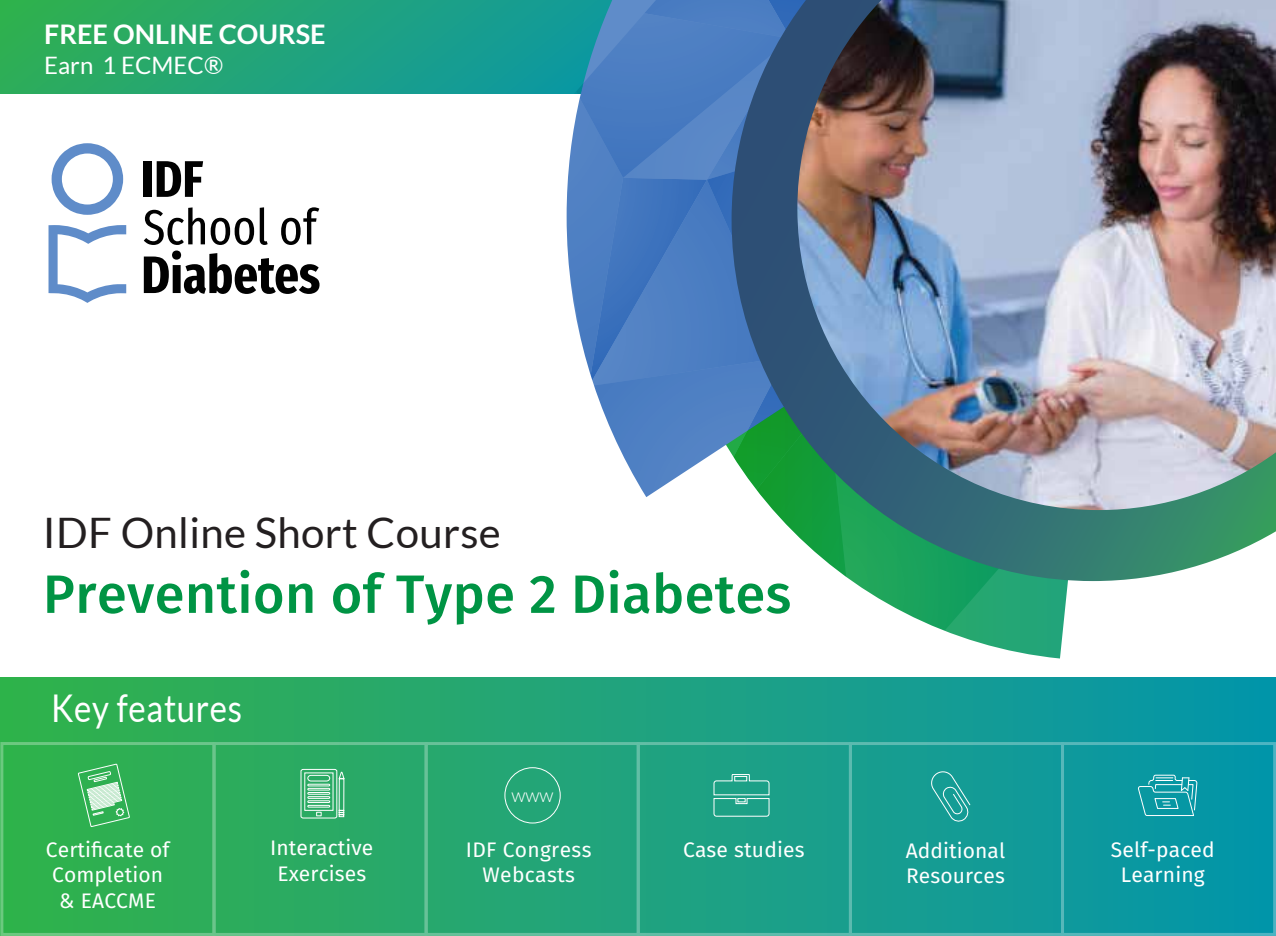
<style>
.page{position:relative;width:1276px;height:936px;background:#fff}
.page>*{position:absolute;margin:0;border:0;box-sizing:border-box;transform-origin:0 0}
.t1{font:500 54px "Fira Sans";letter-spacing:.01em;color:#009444}
.t2{font:42px "Lato";letter-spacing:.01em;color:#231f20}
.t3{font:38.1px "Lato";letter-spacing:.02em;color:#fff;scale:.86 1}
.t4{font:700 27px "Lato";color:#fff}
.t5{font:24px "Lato";color:#fff}
.t6{font:21px/25.2px "Fira Sans";letter-spacing:.005em;color:#fff;text-align:center}
.t7{font:300 19.2px "Lato";color:#fff}
</style>
<div class="page">
<div style="left:0;top:677px;width:1276px;height:258px;background:linear-gradient(to right,#36b24d,#0995ad)"></div>
<svg style="left:0;top:0;width:364px;height:94px;background:#26a86b"></svg>
<svg style="left:1029px;top:581px;width:66px;height:77px"></svg>
<svg style="left:861px;top:581px;width:168px;height:74px"></svg>
<svg style="left:364px;top:0;width:367px;height:357px"></svg>
<svg style="left:644px;top:357px;width:87px;height:140px"></svg>
<svg style="left:364px;top:336px;width:280px;height:157px"></svg>
<svg style="left:731px;top:0;width:545px;height:581px;background:#4b8a88"></svg>
<img style="left:797px;top:0;width:479px;height:510px">
<svg style="left:49px;top:225px;width:77px;height:78px"></svg>
<svg style="left:52px;top:143px;width:71px;height:72px"></svg>
<div style="left:144px;top:161px;width:8px;height:36px;background:#010101"></div>
<svg style="left:157px;top:161px;width:46px;height:36px"></svg>
<svg style="left:144px;top:207px;width:175px;height:87px"></svg>
<svg style="left:930px;top:770px;width:41px;height:52px;background:#2ca59e"></svg>
<svg style="left:1137px;top:758px;width:60px;height:58px;background:#26a4ad"></svg>
<svg style="left:300px;top:767px;width:45px;height:51px;background:#6ec595"></svg>
<svg style="left:78px;top:763px;width:52px;height:69px;background:#60c27b"></svg>
<svg style="left:713px;top:774px;width:57px;height:42px;background:#3aad96"></svg>
<div style="left:504px;top:767px;width:56px;height:56px;border:1px solid #fff;border-radius:50%"></div>
<p class="t4" style="left:44px;top:18px;width:283px">FREE ONLINE COURSE</p>
<p class="t5" style="left:44px;top:52px;width:180px">Earn 1 ECMEC®</p>
<h2 class="t2" style="left:43px;top:509px;width:459px">IDF Online Short Course</h2>
<h1 class="t1" style="left:43px;top:550px;width:750px">Prevention of Type 2 Diabetes</h1>
<h3 class="t3" style="left:51px;top:687px;width:224px">Key features</h3>
<p class="t6" style="left:46px;top:838px;width:125px">Certificate of<br>Completion &amp; EACCME</p>
<p class="t7" style="left:511px;top:785px;width:44px">www</p>
<p class="t6" style="left:270px;top:837px;width:105px">Interactive</p>
<p class="t6" style="left:683px;top:838px;width:123px">Case studies</p>
<p class="t6" style="left:277px;top:862px;width:90px">Exercises</p>
<p class="t6" style="left:466px;top:838px;width:127px">IDF Congress<br>Webcasts</p>
<p class="t6" style="left:906px;top:839px;width:101px;text-align:left">Additional<br>Resources</p>
<p class="t6" style="left:1110px;top:838px;width:106px">Self-paced<br>Learning</p>
</div>
